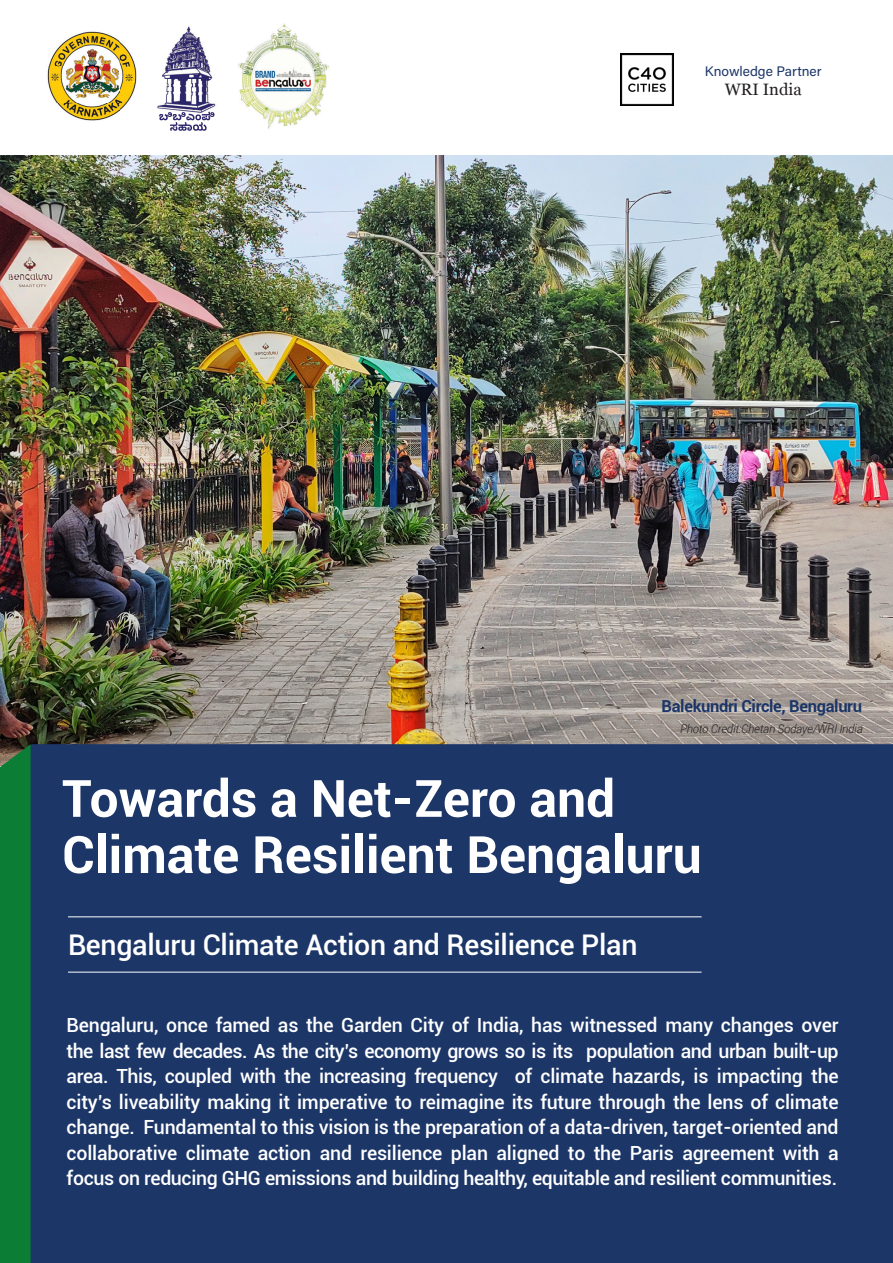
<style>
.page{position:relative;width:893px;height:1263px;background:#fff}
.page>*{position:absolute;margin:0;border:0;box-sizing:border-box;transform-origin:0 0}
.t1{font:700 51.45px/56.1px "Roboto";color:#fff}
.t2{font:500 28.5px "Roboto";letter-spacing:-.01em;color:#fff}
.t3{font:500 19.5px/25.5px "Roboto";letter-spacing:-.02em;color:#fff;text-align:justify}
.t4{font:700 16.5px "Roboto";letter-spacing:-.02em;color:#1c3668}
.t5{font:16.5px "Georgia";color:#231f20}
.t6{font:13.8px "Acumin Pro";color:#1c3668}
.t7{font:italic 300 12px "Roboto";letter-spacing:-.02em;color:#231f20}
</style>
<div class="page">
<img style="left:0;top:155px;width:893px;height:589px">
<div style="left:31px;top:744px;width:862px;height:519px;background:#1c3668"></div>
<hr style="left:68px;top:916px;width:634px;height:1px;background:#fff">
<hr style="left:68px;top:972px;width:634px;height:1px;background:#fff">
<div style="left:0;top:744px;width:31px;height:519px;background:#0b7d35"></div>
<img style="left:47px;top:31px;width:90px;height:90px">
<img style="left:157px;top:26px;width:59px;height:89px">
<svg style="left:159px;top:111px;width:55px;height:20px"></svg>
<img style="left:238px;top:23px;width:91px;height:106px">
<img style="left:621px;top:53px;width:52px;height:53px">
<p class="t6" style="left:705px;top:61px;width:118px">Knowledge Partner</p>
<p class="t5" style="left:725px;top:78px;width:78px">WRI India</p>
<p class="t4" style="left:662px;top:695px;width:202px">Balekundri Circle, Bengaluru</p>
<p class="t7" style="left:680px;top:721px;width:184px">Photo Credit:Chetan Sodaye/WRI India</p>
<p class="t1" style="left:62px;top:768px;width:641px">Towards a Net-Zero and<br>Climate Resilient Bengaluru</p>
<p class="t2" style="left:68px;top:925px;width:571px">Bengaluru Climate Action and Resilience Plan</p>
<p class="t3" style="left:67px;top:1011px;width:774px">Bengaluru, once famed as the Garden City of India, has witnessed many changes over the last few decades. As the city’s economy grows so is its population and urban built-up area. This, coupled with the increasing frequency of climate hazards, is impacting the city’s liveability making it imperative to reimagine its future through the lens of climate change. Fundamental to this vision is the preparation of a data-driven, target-oriented and collaborative climate action and resilience plan aligned to the Paris agreement with a focus on reducing GHG emissions and building healthy, equitable and resilient communities.</p>
</div>
